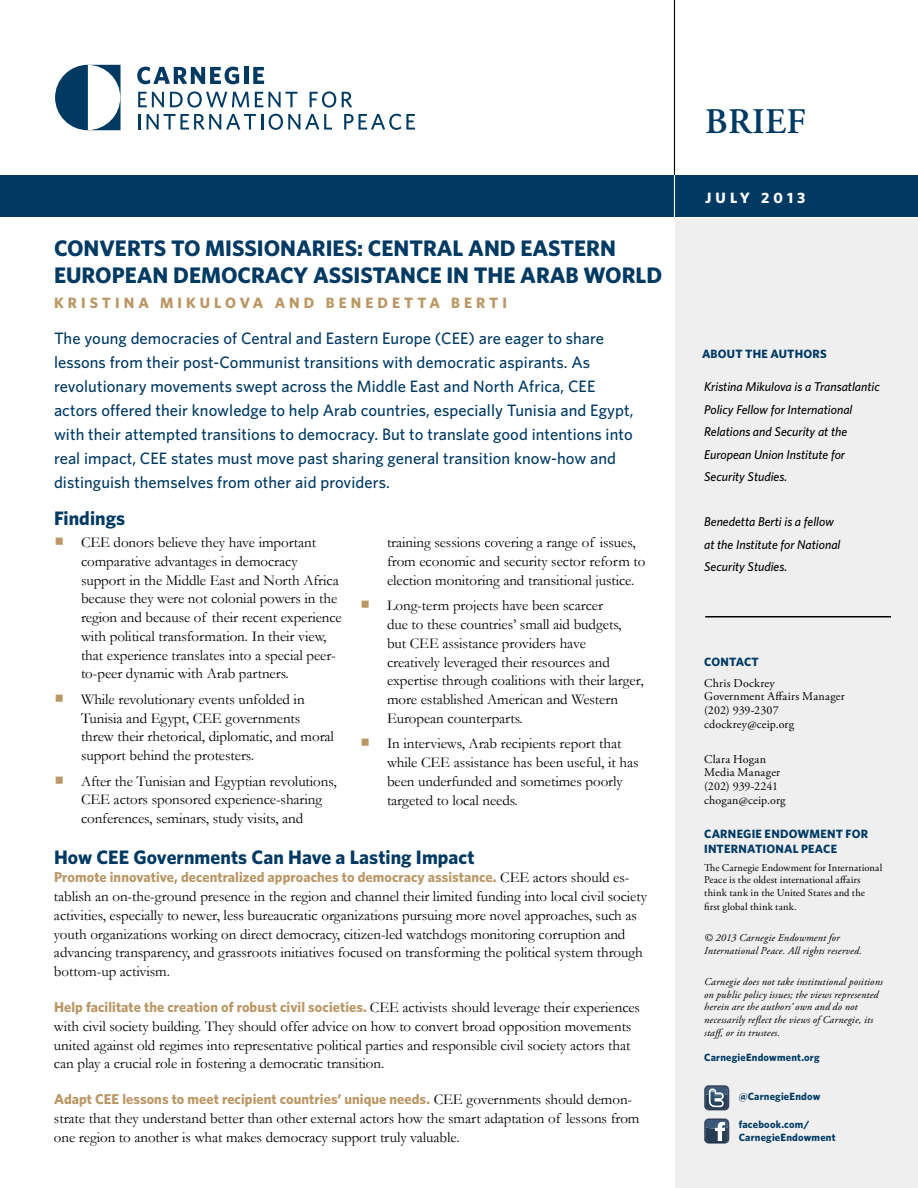
<style>
.page{position:relative;width:918px;height:1188px;background:#fff}
.page>*{position:absolute;margin:0;border:0;box-sizing:border-box;transform-origin:0 0}
.t1{font:600 36px "Adobe Garamond Pro";letter-spacing:.01em;color:#003a63}
.t2{font:700 22.5px "Whitney";color:#003a63}
.t3{font:700 19.5px "Whitney";letter-spacing:.005em;color:#003a63}
.t4{font:500 16.5px/24px "Whitney";letter-spacing:.005em;color:#003a63}
.t5{font:15px/18.8px "Garamond";letter-spacing:-.005em;color:#000}
.t6{font:700 15px "Whitney";color:#ba9765}
.t7{font:700 15px "Whitney";letter-spacing:.27em;color:#fff}
.t8{font:700 14.25px "Whitney";letter-spacing:.005em;color:#ba9765}
.t9{font:italic 500 12.75px/22.5px "Whitney";color:#000}
.t10{font:12px/13.8px "Adobe Garamond Pro";letter-spacing:.015em;color:#000}
.t11{font:700 12px/14.4px "Whitney";letter-spacing:.015em;color:#003a63}
.t12{font:italic 10.5px/12.6px "Adobe Garamond Pro";letter-spacing:.02em;color:#000}
.t13{font:10.5px/12.9px "Adobe Garamond Pro";letter-spacing:.015em;color:#000}
.t14{font:700 10.5px/12.6px "Whitney";letter-spacing:.02em;color:#003a63}
.s1{font-family:"Garamond";font-weight:400;font-size:15px;color:#000}
</style>
<div class="page">
<div style="left:675px;top:212px;width:243px;height:976px;background:#efeff0"></div>
<div style="left:0;top:176px;width:918px;height:41px;background:#003a63"></div>
<hr style="left:674px;top:0;width:1px;height:252px;background:#fff">
<hr style="left:674px;top:0;width:1px;height:175px;background:#000">
<hr style="left:705px;top:616px;width:186px;height:2px;background:#000">
<hr style="left:0;top:217px;width:918px;height:1px;background:#fff">
<svg style="left:704px;top:1085px;width:25px;height:25px"></svg>
<svg style="left:704px;top:1118px;width:25px;height:26px"></svg>
<svg style="left:137px;top:67px;width:102px;height:17px"></svg>
<hr style="left:244px;top:67px;width:4px;height:17px;background:#003a63">
<svg style="left:253px;top:67px;width:11px;height:17px"></svg>
<svg style="left:138px;top:92px;width:26px;height:15px"></svg>
<svg style="left:170px;top:91px;width:79px;height:17px"></svg>
<svg style="left:255px;top:92px;width:43px;height:15px"></svg>
<svg style="left:310px;top:91px;width:26px;height:17px"></svg>
<svg style="left:342px;top:92px;width:10px;height:15px"></svg>
<svg style="left:138px;top:114px;width:2px;height:16px"></svg>
<svg style="left:147px;top:114px;width:116px;height:16px"></svg>
<svg style="left:269px;top:114px;width:63px;height:16px"></svg>
<svg style="left:344px;top:114px;width:71px;height:16px"></svg>
<svg style="left:55px;top:65px;width:66px;height:65px"></svg>
<h2 class="t2" style="left:54px;top:233px;width:75px">Converts</h2>
<h2 class="t2" style="left:171px;top:233px;width:16px">to</h2>
<h2 class="t2" style="left:205px;top:233px;width:14px">missionaries</h2>
<h2 class="t2" style="left:357px;top:233px;width:40px">:Centra</h2>
<h2 class="t2" style="left:520px;top:233px;width:27px">Eastern</h2>
<h2 class="t2" style="left:453px;top:233px;width:33px">land</h2>
<h2 class="t2" style="left:54px;top:260px;width:43px">European</h2>
<h2 class="t2" style="left:173px;top:260px;width:32px">Democrac</h2>
<h2 class="t2" style="left:584px;top:260px;width:77px">World</h2>
<h2 class="t2" style="left:293px;top:260px;width:49px">yAssistance</h2>
<h2 class="t2" style="left:520px;top:260px;width:31px">Arab</h2>
<h2 class="t2" style="left:446px;top:260px;width:11px">in</h2>
<h2 class="t2" style="left:474px;top:260px;width:15px">the</h2>
<p class="t6" style="left:54px;top:293px;width:27px">K ristina</p>
<p class="t6" style="left:200px;top:293px;width:35px">u lo</p>
<p class="t6" style="left:240px;top:293px;width:22px">va</p>
<p class="t6" style="left:160px;top:293px;width:28px">M ik</p>
<p class="t6" style="left:275px;top:293px;width:15px">and</p>
<p class="t6" style="left:326px;top:293px;width:27px">B enedetta</p>
<p class="t6" style="left:451px;top:293px;width:25px">B erti</p>
<p class="t4" style="left:54px;top:326px;width:581px">The young democracies of Central and Eastern Europe (CEE) are eager to share lessons from their post-Communist transitions with democratic aspirants. As revolutionary movements swept across the Middle East and North Africa, CEE actors offered their knowledge to help Arab countries, especially Tunisia and Egypt, with their attempted transitions to democracy. But to translate good intentions into real impact, CEE states must move past sharing general transition know-how and distinguish themselves from other aid providers.</p>
<h3 class="t3" style="left:54px;top:506px;width:73px">Findings</h3>
<p class="t5" style="left:81px;top:533px;width:262px">CEE donors believe they have important comparative advantages in democracy support in the Middle East and North Africa because they were not colonial powers in the region and because of their recent experience with political transformation In. their view,</p>
<p class="t5" style="left:81px;top:664px;width:209px">to-peer dynamic with Arab partners.</p>
<p class="t5" style="left:387px;top:533px;width:260px">training sessions covering a range of issues, from economic and security sector reform to election monitoring and transitional justice.</p>
<p class="t5" style="left:387px;top:596px;width:258px">Long-term projects have been scarcer<br>due to these countries’ small aid budgets, but CEE assistance providers have<br>creatively leveraged their resources and expertise through coalitions with their larger, more established American and Western European counterparts.</p>
<p class="t5" style="left:387px;top:734px;width:253px">In interviews, Arab recipients report that while CEE assistance has been useful it, has been underfunded and sometimes poorly targeted to local needs.</p>
<p class="t5" style="left:81px;top:645px;width:256px">that experience translates into a special peer-</p>
<p class="t5" style="left:81px;top:689px;width:255px">While revolutionary events unfolded in Tunisia and Egypt, CEE governments threw their rhetorical, diplomatic, and moral support behind the protesters.</p>
<p class="t5" style="left:81px;top:771px;width:257px">After the Tunisian and Egyptian revolutions,<br>CEE actors sponsored experience-sharing conferences, seminars, study visits, and</p>
<h3 class="t3" style="left:54px;top:845px;width:422px">How CEE Governments Can Have a Lasting Impact</h3>
<p class="t5" style="left:54px;top:887px;width:594px">tablish an on-the-ground presence in the region and channel their limited funding into local civil society</p>
<p class="t8" style="left:54px;top:868px;width:577px">Promote innovative, decentralized approaches to democracy assistance. <span class="s1">CEE actors should es-</span></p>
<p class="t5" style="left:54px;top:906px;width:590px">activities, especially to newer, less bureaucratic organizations pursuing more novel approaches, such as youth organizations working on direct democracy, citizen-led watchdogs monitoring corruption and advancing transparency, and grassroots initiatives focused on transforming the political system through bottom-up activism.</p>
<p class="t8" style="left:54px;top:998px;width:588px">Help facilitate the creation of robust civil societies. <span class="s1">CEE activists should leverage their experiences</span></p>
<p class="t5" style="left:54px;top:1017px;width:579px;text-align:justify">with civil society building. They should offer advice on how to convert broad opposition movements united against old regimes into representative political parties and responsible civil society actors that can play a crucial role in fostering a democratic transition.</p>
<p class="t8" style="left:54px;top:1090px;width:580px">Adapt CEE lessons to meet recipient countries’ unique needs. <span class="s1">CEE governments should demon-</span></p>
<p class="t5" style="left:54px;top:1128px;width:407px">one region to another is what makes democracy support truly valuable.</p>
<p class="t5" style="left:54px;top:1109px;width:587px">strate that they understand better than other external actors how the smart adaptation of lessons from</p>
<h1 class="t1" style="left:705px;top:100px;width:102px">BRIEF</h1>
<p class="t7" style="left:705px;top:187px;width:46px">July</p>
<p class="t7" style="left:761px;top:187px;width:46px">2013</p>
<p class="t11" style="left:702px;top:346px;width:126px">ABOUT THE AUTHORS</p>
<p class="t9" style="left:704px;top:375px;width:177px">Kristina Mikulova is a Transatlantic<br>Policy Fellow for International<br>Relations and Security at the<br>European Union Institute for<br>Security Studies.</p>
<p class="t9" style="left:704px;top:510px;width:138px">Benedetta Berti is a fellow at the Institute for National<br>Security Studies.</p>
<p class="t11" style="left:704px;top:654px;width:56px">CONTACT</p>
<p class="t10" style="left:704px;top:676px;width:142px">Chris Dockrey<br>Government Affairs Manager )202( 939-2307 cdockrey@ceip.org</p>
<p class="t10" style="left:704px;top:752px;width:83px">Clara Hogan<br>Media Manager )202( 939-2241 chogan@ceip.org</p>
<p class="t11" style="left:704px;top:827px;width:165px">CARNEGIE ENDOWMENT FOR<br>INTERNATIONAL PEACE</p>
<p class="t13" style="left:704px;top:861px;width:180px">The Carnegie Endowment for International Peace is the oldest international affairs think tank in the United States and the first global think tank.</p>
<p class="t12" style="left:704px;top:932px;width:160px">© 2013 Carnegie Endowmentfor<br>International Peace. All rights reserved.</p>
<p class="t12" style="left:704px;top:976px;width:180px">Carnegie does not take institutionalpositions</p>
<p class="t12" style="left:704px;top:988px;width:176px">on public policy issues; the views represented</p>
<p class="t12" style="left:704px;top:1001px;width:155px">herein are the authors’ own and do not</p>
<p class="t12" style="left:704px;top:1014px;width:170px">necessarily reflect the views of Carnegie, its</p>
<p class="t12" style="left:721px;top:1026px;width:61px">, or its trustees.</p>
<p class="t12" style="left:704px;top:1026px;width:22px">staff</p>
<p class="t14" style="left:704px;top:1051px;width:117px">CarnegieEndowment.org</p>
<p class="t14" style="left:739px;top:1090px;width:83px">@CarnegieEndow</p>
<p class="t14" style="left:739px;top:1118px;width:98px">facebook.com/<br>CarnegieEndowment</p>
</div>
